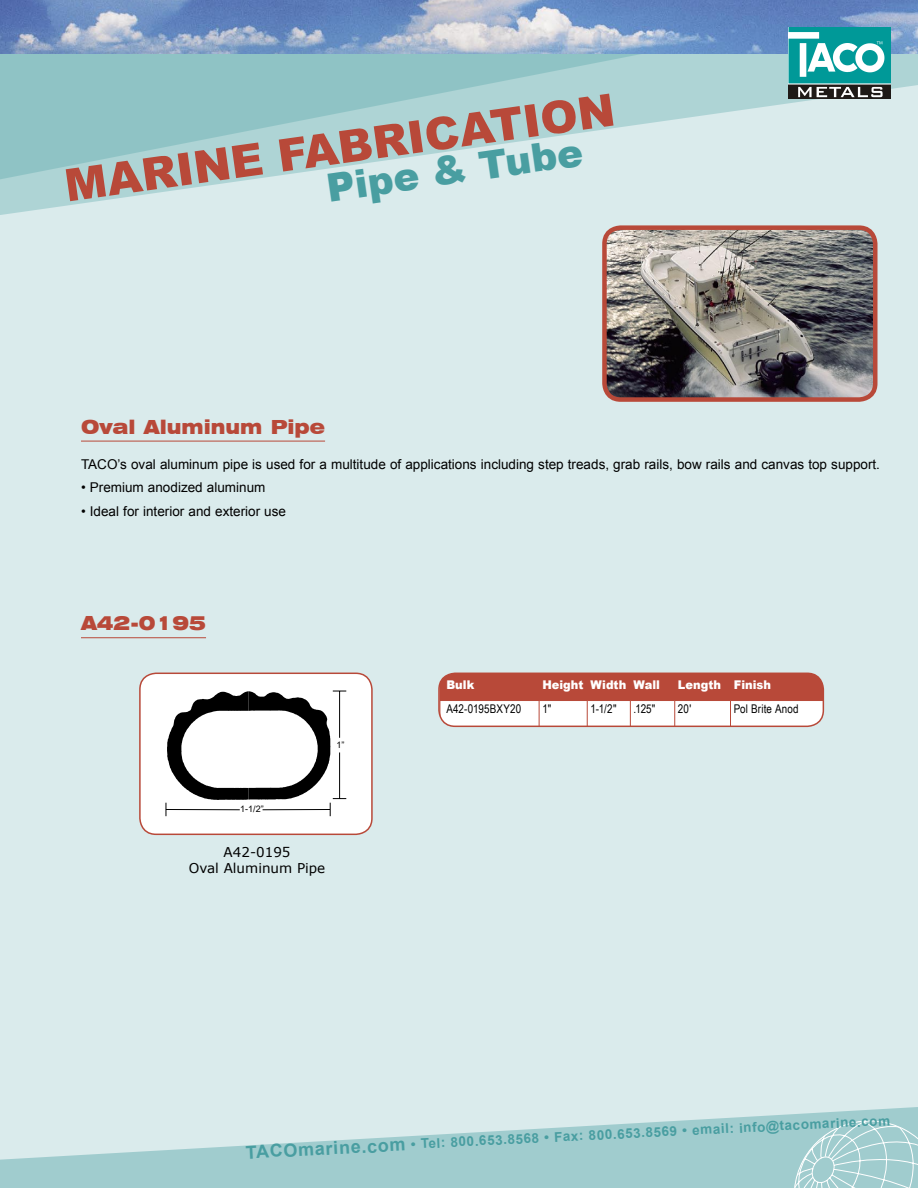
<style>
.page{position:relative;width:918px;height:1188px;background:#fff}
.page>*{position:absolute;margin:0;border:0;box-sizing:border-box;transform-origin:0 0}
.t1{font:900 45px "Arial";color:#b84939}
.t2{font:900 39px "Arial";color:#499ea1}
.t3{font:900 expanded 19.5px "Swiss 721 BT";color:#b84939;scale:.9 1}
.t4{font:13.5px "Arial";color:#000}
.t5{font:700 13.5px "Arial";color:#499ea1}
.t6{font:13.5px/16.2px "Verdana";color:#000;text-align:center}
.t7{font:12px "Arial Narrow";letter-spacing:.01em;color:#000}
.t8{font:900 12px "Arial";color:#fff;scale:.95 1}
.t9{font:9px "Arial";color:#000}
.s1{font-size:18px}
</style>
<div class="page">
<div style="left:0;top:1px;width:918px;height:1187px;background:#daebec"></div>
<svg style="left:0;top:179px;width:253px;height:36px"></svg>
<svg style="left:0;top:1115px;width:767px;height:73px;fill:#a0ccce"></svg>
<svg style="left:0;top:54px;width:918px;height:125px"></svg>
<img style="left:0;top:0;width:918px;height:54px">
<div style="left:788px;top:85px;width:103px;height:14px;border:1px solid #1f1a17"></div>
<svg style="left:789px;top:27px;width:102px;height:70px"></svg>
<svg style="left:767px;top:1107px;width:151px;height:81px"></svg>
<svg style="left:139px;top:672px;width:234px;height:162px"></svg>
<hr style="left:81px;top:637px;width:125px;height:1px;background:#b84939">
<hr style="left:81px;top:441px;width:244px;height:1px;background:#b84939">
<svg style="left:602px;top:225px;width:276px;height:175px"></svg>
<svg style="left:438px;top:672px;width:387px;height:54px"></svg>
<h1 class="t1" style="left:60px;top:154px;width:557px;rotate:-8deg">MARINE FABRICATION</h1>
<h2 class="t2" style="left:323px;top:159px;width:260px;rotate:-8deg">Pipe &amp; Tube</h2>
<h3 class="t3" style="left:81px;top:415px;width:273px">Oval Aluminum Pipe</h3>
<p class="t4" style="left:81px;top:455px;width:801px">TACO’s oval aluminum pipe is used for a multitude of applications including step treads, grab rails, bow rails and canvas top support.</p>
<p class="t4" style="left:81px;top:479px;width:186px">• Premium anodized aluminum</p>
<p class="t4" style="left:81px;top:502px;width:207px">• Ideal for interior and exterior use</p>
<h3 class="t3" style="left:81px;top:611px;width:140px">A42-0195</h3>
<p class="t9" style="left:336px;top:740px;width:9px">1”</p>
<p class="t9" style="left:240px;top:804px;width:25px">1-1/2”</p>
<p class="t6" style="left:189px;top:843px;width:138px">A42-0195<br>Oval Aluminum Pipe</p>
<p class="t8" style="left:446px;top:676px;width:31px">Bulk</p>
<p class="t8" style="left:542px;top:676px;width:125px">Height Width Wall</p>
<p class="t8" style="left:678px;top:676px;width:100px">Length Finish</p>
<p class="t7" style="left:446px;top:699px;width:76px">A42-0195BXY20</p>
<p class="t7" style="left:542px;top:699px;width:10px">1″</p>
<p class="t7" style="left:590px;top:699px;width:28px">1-1/2″</p>
<p class="t7" style="left:634px;top:699px;width:23px">.125″</p>
<p class="t7" style="left:678px;top:699px;width:15px">20'</p>
<p class="t7" style="left:734px;top:699px;width:66px">Pol Brite Anod</p>
<p class="t5" style="left:245px;top:1144px;width:647px;rotate:-3deg"><span class="s1">TACOmarine.com</span> • Tel: 800.653.8568 • Fax: 800.653.8569 • email: info@tacomarine.com</p>
</div>
